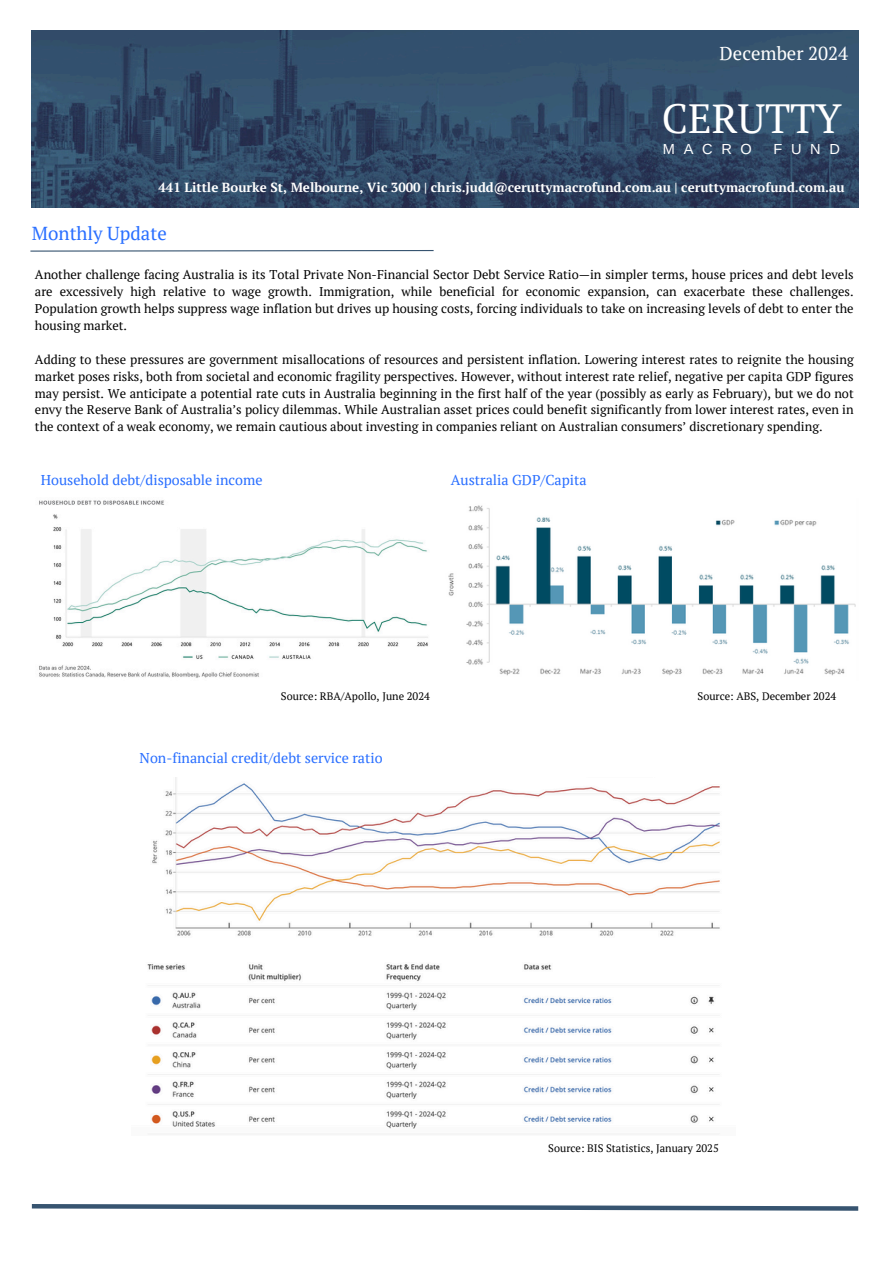
<style>
.page{position:relative;width:894px;height:1264px;background:#fff}
.page>*{position:absolute;margin:0;border:0;box-sizing:border-box;transform-origin:0 0}
.t1{font:40.8px "PT Serif";color:#fff}
.t2{font:18.75px "PT Serif";color:#286eff}
.t3{font:18.75px "PT Serif";color:#fff}
.t4{font:14.55px "Arimo";letter-spacing:.595em;color:#fff}
.t5{font:14.25px "PT Serif";color:#286eff}
.t6{font:700 13.2px "PT Serif";color:#fff}
.t7{font:12.75px/16.8px "PT Serif";color:#000;text-align:justify}
.t8{font:10.8px "PT Serif";color:#000}
</style>
<div class="page">
<img style="left:32px;top:30px;width:826px;height:177px">
<img style="left:39px;top:500px;width:389px;height:178px">
<svg style="left:30px;top:250px;width:404px;height:2px"></svg>
<img style="left:147px;top:777px;width:573px;height:352px">
<svg style="left:31px;top:1204px;width:828px;height:7px"></svg>
<img style="left:448px;top:505px;width:408px;height:171px">
<h6 class="t3" style="left:719px;top:40px;width:130px">December 2024</h6>
<h4 class="t1" style="left:661px;top:91px;width:181px">CERUTTY</h4>
<h3 class="t4" style="left:662px;top:141px;width:90px">MACRO</h3>
<h3 class="t4" style="left:773px;top:141px;width:68px">FUND</h3>
<h2 class="t6" style="left:158px;top:178px;width:687px">441 Little Bourke St, Melbourne, Vic 3000 | chris.judd@ceruttymacrofund.com.au | ceruttymacrofund.com.au</h2>
<p class="t2" style="left:32px;top:221px;width:136px">Monthly Update</p>
<p class="t7" style="left:35px;top:266px;width:820px">Another challenge facing Australia is its Total Private Non-Financial Sector Debt Service Ratio—in simpler terms, house prices and debt levels are excessively high relative to wage growth. Immigration, while beneficial for economic expansion, can exacerbate these challenges.<br>Population growth helps suppress wage inflation but drives up housing costs, forcing individuals to take on increasing levels of debt to enter the housing market.</p>
<h1 class="t7" style="left:35px;top:350px;width:820px">Adding to these pressures are government misallocations of resources and persistent inflation. Lowering interest rates to reignite the housing market poses risks, both from societal and economic fragility perspectives. However, without interest rate relief, negative per capita GDP figures may persist. We anticipate a potential rate cuts in Australia beginning in the first half of the year (possibly as early as February), but we do not envy the Reserve Bank of Australia’s policy dilemmas. While Australian asset prices could benefit significantly from lower interest rates, even in the context of a weak economy, we remain cautious about investing in companies reliant on Australian consumers’ discretionary spending.</h1>
<h6 class="t5" style="left:41px;top:470px;width:223px">Household debt/disposable income</h6>
<p class="t5" style="left:450px;top:470px;width:137px">Australia GDP/Capita</p>
<h5 class="t8" style="left:281px;top:688px;width:150px">Source: RBA/Apollo, June 2024</h5>
<h5 class="t8" style="left:697px;top:688px;width:140px">Source: ABS, December 2024</h5>
<p class="t5" style="left:140px;top:748px;width:244px">Non-financial credit/debt service ratio</p>
<p class="t8" style="left:548px;top:1140px;width:172px">Source: BIS Statistics, January 2025</p>
</div>
